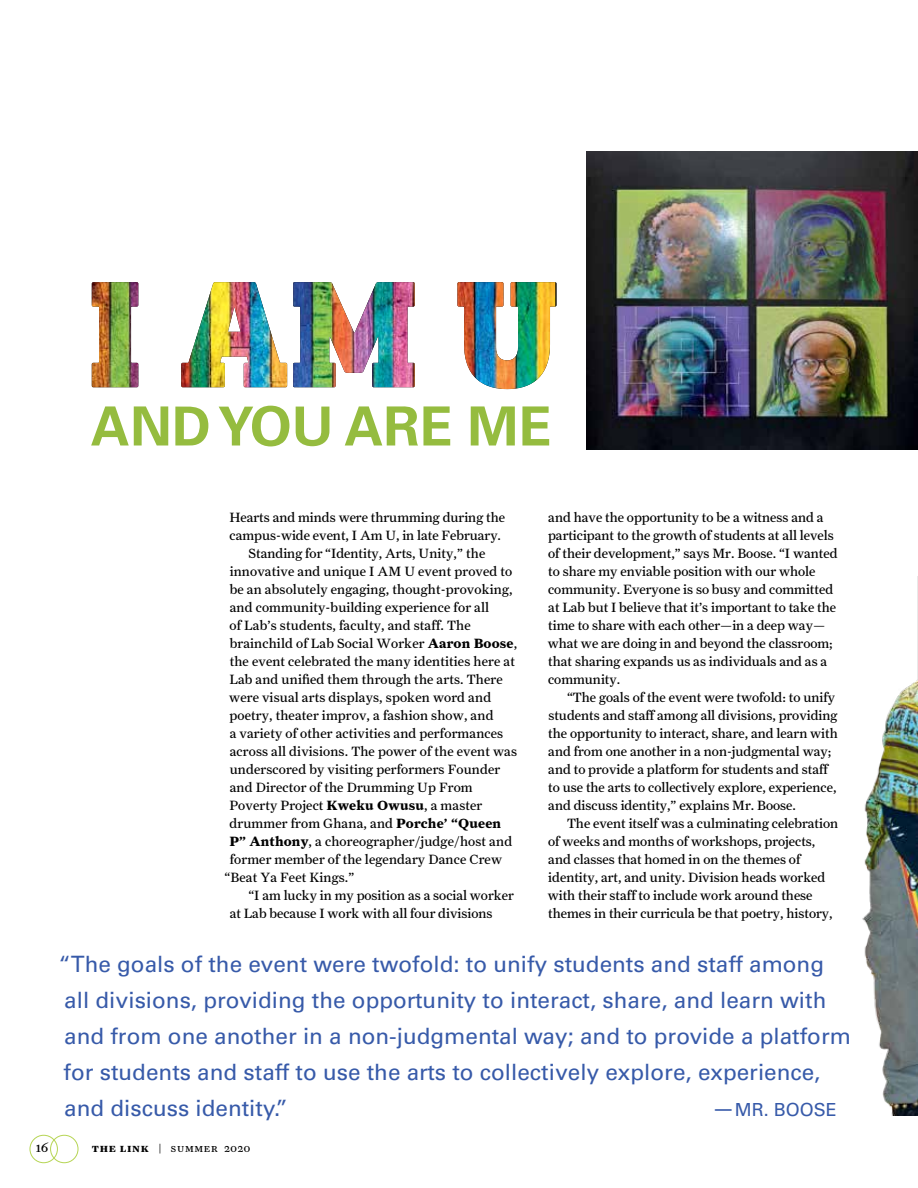
<style>
.page{position:relative;width:918px;height:1188px;background:#fff}
.page>*{position:absolute;margin:0;border:0;box-sizing:border-box;transform-origin:0 0}
.t1{font:700 54px "Univers";color:#95bc3f}
.t2{font:22.5px/36px "Univers";color:#375aa9}
.t3{font:18px "Univers";color:#375aa9}
.t4{font:13.5px/18px "Farnham Text";color:#000}
.t5{font:11.25px "Farnham Text SC";letter-spacing:.06em;color:#000}
.s1{font-weight:700}
.s2{font-size:22.5px}
.s3{font-family:"Farnham Text Bold SC"}
</style>
<div class="page">
<div style="left:30px;top:1135px;width:28px;height:28px;border:1px solid #b6d554;border-radius:50%"></div>
<div style="left:50px;top:1135px;width:28px;height:28px;border:1px solid #b6d554;border-radius:50%"></div>
<img style="left:862px;top:576px;width:56px;height:540px">
<img style="left:586px;top:152px;width:332px;height:298px">
<img style="left:92px;top:282px;width:463px;height:107px">
<h1 class="t1" style="left:91px;top:395px;width:462px">AND YOU ARE ME</h1>
<p class="t4" style="left:229px;top:508px;width:277px">Hearts and minds were thrumming during the</p>
<p class="t4" style="left:230px;top:526px;width:273px">campus-wide event, I Am U, in late February.</p>
<p class="t4" style="left:248px;top:544px;width:238px">Standing for “Identity, Arts, Unity,” the</p>
<p class="t4" style="left:230px;top:562px;width:284px">innovative and unique I AM U event proved to</p>
<p class="t4" style="left:230px;top:580px;width:284px">be an absolutely engaging, thought-provoking,</p>
<p class="t4" style="left:230px;top:598px;width:261px">and community-building experience for all</p>
<p class="t4" style="left:230px;top:616px;width:243px">of Lab’s students, faculty, and staff. The</p>
<p class="t4" style="left:230px;top:634px;width:289px">brainchild of Lab Social Worker <span class="s1">Aaron Boose</span>,</p>
<p class="t4" style="left:230px;top:652px;width:287px">the event celebrated the many identities here at</p>
<p class="t4" style="left:229px;top:670px;width:275px">Lab and unified them through the arts. There</p>
<p class="t4" style="left:229px;top:688px;width:264px">were visual arts displays, spoken word and</p>
<p class="t4" style="left:230px;top:706px;width:266px">poetry, theater improv, a fashion show, and</p>
<p class="t4" style="left:230px;top:724px;width:275px">a variety of other activities and performances</p>
<p class="t4" style="left:230px;top:742px;width:289px">across all divisions. The power of the event was</p>
<p class="t4" style="left:230px;top:760px;width:272px">underscored by visiting performers Founder</p>
<p class="t4" style="left:230px;top:778px;width:245px">and Director of the Drumming Up From</p>
<p class="t4" style="left:229px;top:796px;width:255px">Poverty Project <span class="s1">Kweku Owusu</span>, a master</p>
<p class="t4" style="left:230px;top:814px;width:273px">drummer from Ghana, and <span class="s1">Porche’ “Queen</span></p>
<p class="t4" style="left:229px;top:832px;width:284px"><span class="s1">P” Anthony</span>, a choreographer/judge/host and</p>
<p class="t4" style="left:230px;top:850px;width:274px">former member of the legendary Dance Crew</p>
<p class="t4" style="left:224px;top:868px;width:132px">“Beat Ya Feet Kings.”</p>
<p class="t4" style="left:248px;top:886px;width:267px">“I am lucky in my position as a social worker</p>
<p class="t4" style="left:230px;top:904px;width:264px">at Lab because I work with all four divisions</p>
<p class="t4" style="left:548px;top:508px;width:291px">and have the opportunity to be a witness and a participant to the growth of students at all levels of their development,” says Mr. Boose. “I wanted to share my enviable position with our whole community. Everyone is so busy and committed at Lab but I believe that it’s important to take the time to share with each other—in a deep way— what we are doing in and beyond the classroom; that sharing expands us as individuals and as a community.</p>
<p class="t4" style="left:548px;top:688px;width:291px;text-indent:19px">“The goals of the event were twofold: to unify students and staff among all divisions, providing the opportunity to interact, share, and learn with and from one another in a non-judgmental way; and to provide a platform for students and staff to use the arts to collectively explore, experience, and discuss identity,” explains Mr. Boose.</p>
<p class="t4" style="left:548px;top:814px;width:292px;text-indent:19px">The event itself was a culminating celebration of weeks and months of workshops, projects, and classes that homed in on the themes of identity, art, and unity. Division heads worked with their staff to include work around these themes in their curricula be that poetry, history,</p>
<p class="t2" style="left:58px;top:946px;width:794px">“The goals of the event were twofold: to unify students and staff among all divisions, providing the opportunity to interact, share, and learn with and from one another in a non-judgmental way; and to provide a platform for students and staff to use the arts to collectively explore, experience, and discuss identity.”</p>
<h3 class="t3" style="left:712px;top:1099px;width:126px"><span class="s2">—</span>MR. BOOSE</h3>
<p class="t4" style="left:36px;top:1139px;width:13px">16</p>
<p class="t5" style="left:92px;top:1142px;width:160px"><span class="s3">the link</span> | summer 2020</p>
</div>
